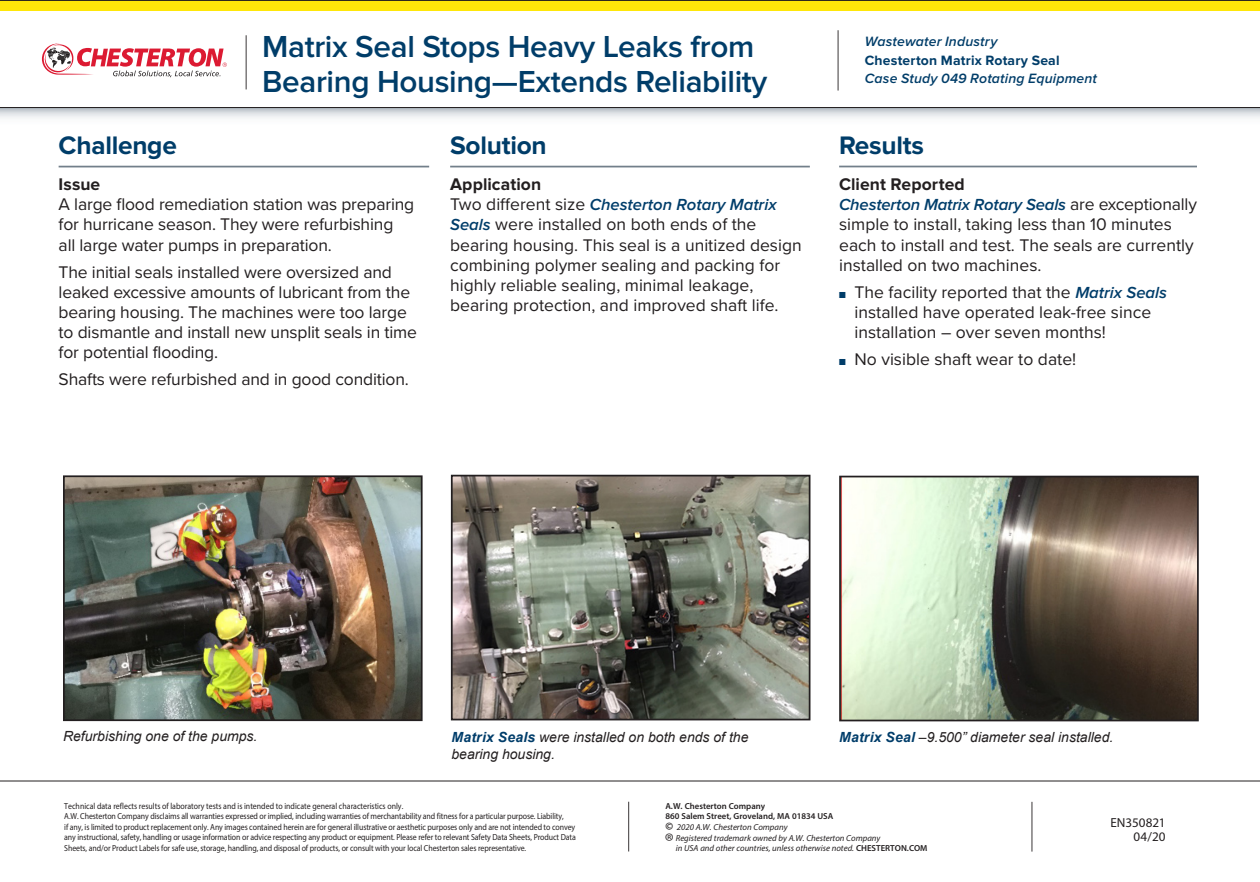
<style>
.page{position:relative;width:1260px;height:882px;background:#fff}
.page>*{position:absolute;margin:0;border:0;box-sizing:border-box;transform-origin:0 0}
.t1{font:600 31.5px/35px "Proxima Nova";letter-spacing:-.01em;color:#003d69}
.t2{font:700 26.25px "Proxima Nova";letter-spacing:-.01em;color:#003d69}
.t3{font:300 22.75px "Myriad Pro";color:#231f20}
.t4{font:17.5px/20.1px "Proxima Nova";color:#231f20}
.t5{font:700 17.5px "Proxima Nova";letter-spacing:.005em;color:#231f20}
.t6{font:italic 600 16.62px "Proxima Nova";letter-spacing:-.01em;color:#003d6a}
.t7{font:italic 14px/16.6px "Arial";color:#231f20}
.t8{font:italic 600 14px "Proxima Nova";letter-spacing:.01em;color:#003d69}
.t9{font:700 14px "Proxima Nova";letter-spacing:.015em;color:#003d69}
.t10{font:13.12px/14px "Myriad Pro";color:#231f20;text-align:right}
.t11{font:8.75px/10.5px "Myriad Pro";letter-spacing:-.01em;color:#231f20;scale:.9 1}
.t12{font:italic 8.75px/10.5px "Myriad Pro";color:#231f20}
.t13{font:600 8.75px/10.5px "Myriad Pro";color:#231f20}
.s1{font-weight:400;font-style:normal;font-size:17.5px;color:#231f20}
.s2{font-weight:600;font-style:italic;font-size:16.62px;color:#003d6a}
.s3{color:#003d69}
.s4{font-weight:700;color:#003d6a}
.s5{font-weight:700;font-style:normal;font-stretch:condensed;font-size:11.38px}
.s6{font-weight:600;font-style:normal}
</style>
<div class="page">
<hr style="left:0;top:781px;width:1260px;height:1px;background:#231f20">
<hr style="left:1032px;top:802px;width:1px;height:50px;background:#231f20">
<hr style="left:628px;top:802px;width:1px;height:49px;background:#231f20">
<hr style="left:838px;top:30px;width:1px;height:61px;background:#231f20">
<svg style="left:0;top:108px;width:1260px;height:10px"></svg>
<hr style="left:246px;top:35px;width:1px;height:54px;background:#231f20">
<svg style="left:42px;top:43px;width:185px;height:34px"></svg>
<hr style="left:0;top:107px;width:1260px;height:1px;background:#231f20">
<div style="left:0;top:0;width:1260px;height:11px;background:#ffe709"></div>
<hr style="left:0;top:0;width:1260px;height:1px;background:#231f20">
<hr style="left:839px;top:166px;width:358px;height:1px;background:#727f8a">
<img style="left:842px;top:479px;width:354px;height:239px">
<div style="left:839px;top:476px;width:360px;height:245px;border:2px solid #231f20"></div>
<img style="left:66px;top:478px;width:354px;height:240px">
<div style="left:63px;top:475px;width:360px;height:246px;border:2px solid #231f20"></div>
<hr style="left:450px;top:166px;width:360px;height:1px;background:#727f8a">
<hr style="left:59px;top:166px;width:370px;height:1px;background:#727f8a">
<img style="left:454px;top:478px;width:353px;height:239px">
<div style="left:451px;top:475px;width:359px;height:245px;border:2px solid #231f20"></div>
<h1 class="t1" style="left:262px;top:30px;width:507px">Matrix Seal Stops Heavy Leaks from<br>Bearing Housing—Extends Reliability</h1>
<h2 class="t2" style="left:59px;top:130px;width:120px">Challenge</h2>
<p class="t5" style="left:59px;top:174px;width:43px">Issue</p>
<p class="t4" style="left:59px;top:194px;width:357px">A large flood remediation station was preparing for hurricane season. They were refurbishing all large water pumps in preparation.</p>
<p class="t4" style="left:59px;top:261px;width:360px">The initial seals installed were oversized and leaked excessive amounts of lubricant from the bearing housing. The machines were too large to dismantle and install new unsplit seals in time for potential flooding.</p>
<p class="t4" style="left:59px;top:369px;width:352px">Shafts were refurbished and in good condition.</p>
<h2 class="t2" style="left:450px;top:130px;width:98px">Solution</h2>
<p class="t5" style="left:450px;top:174px;width:93px">Application</p>
<p class="t6" style="left:450px;top:196px;width:328px"><span class="s1">Two different size</span> Chesterton Rotary Matrix</p>
<p class="t4" style="left:450px;top:214px;width:353px"><span class="s2">Seals</span> were installed on both ends of the bearing housing. This seal is a unitized design combining polymer sealing and packing for highly reliable sealing, minimal leakage, bearing protection, and improved shaft life.</p>
<p class="t8" style="left:865px;top:34px;width:134px">Wastewater Industry</p>
<p class="t9" style="left:865px;top:52px;width:196px">Chesterton Matrix Rotary Seal</p>
<p class="t8" style="left:865px;top:71px;width:234px">Case Study 049 Rotating Equipment</p>
<h2 class="t2" style="left:839px;top:130px;width:86px">Results</h2>
<p class="t5" style="left:839px;top:174px;width:127px">Client Reported</p>
<p class="t6" style="left:839px;top:195px;width:359px">Chesterton Matrix Rotary Seals <span class="s1">are exceptionally</span></p>
<p class="t4" style="left:839px;top:214px;width:356px">simple to install, taking less than 10 minutes each to install and test. The seals are currently installed on two machines.</p>
<p class="t4" style="left:855px;top:281px;width:314px;text-indent:-15px"><span class="s3">■</span> The facility reported that the <span class="s2">Matrix Seals </span>installed have operated leak-free since installation – over seven months!</p>
<p class="t4" style="left:839px;top:348px;width:239px"><span class="s3">■</span> No visible shaft wear to date!</p>
<p class="t7" style="left:63px;top:728px;width:196px">Refurbishing one of the pumps.</p>
<p class="t7" style="left:839px;top:729px;width:276px"><span class="s4">Matrix Seal</span> –9.500” diameter seal installed.</p>
<p class="t7" style="left:452px;top:729px;width:299px"><span class="s4">Matrix Seals</span> were installed on both ends of the bearing housing.</p>
<p class="t11" style="left:64px;top:801px;width:570px">Technical data reflects results of laboratory tests and is intended to indicate general characteristics only.<br>A.W. Chesterton Company disclaims all warranties expressed or implied, including warranties of merchantability and fitness for a particular purpose. Liability,<br>if any, is limited to product replacement only. Any images contained herein are for general illustrative or aesthetic purposes only and are not intended to convey any instructional, safety, handling or usage information or advice respecting any product or equipment. Please refer to relevant Safety Data Sheets, Product Data Sheets, and/or Product Labels for safe use, storage, handling, and disposal of products, or consult with your local Chesterton sales representative.</p>
<p class="t13" style="left:665px;top:800px;width:169px">A.W. Chesterton Company<br>860 Salem Street, Groveland, MA 01834 USA</p>
<p class="t12" style="left:666px;top:822px;width:124px"><span class="s5">©</span> 2020 A.W. Chesterton Company</p>
<h3 class="t3" style="left:665px;top:828px;width:10px">®</h3>
<p class="t12" style="left:676px;top:833px;width:253px">Registered trademark owned by A.W. Chesterton Company<br>in USA and other countries, unless otherwise noted. <span class="s6">CHESTERTON.COM</span></p>
<p class="t10" style="left:1110px;top:815px;width:57px">EN350821<br>04/20</p>
</div>
